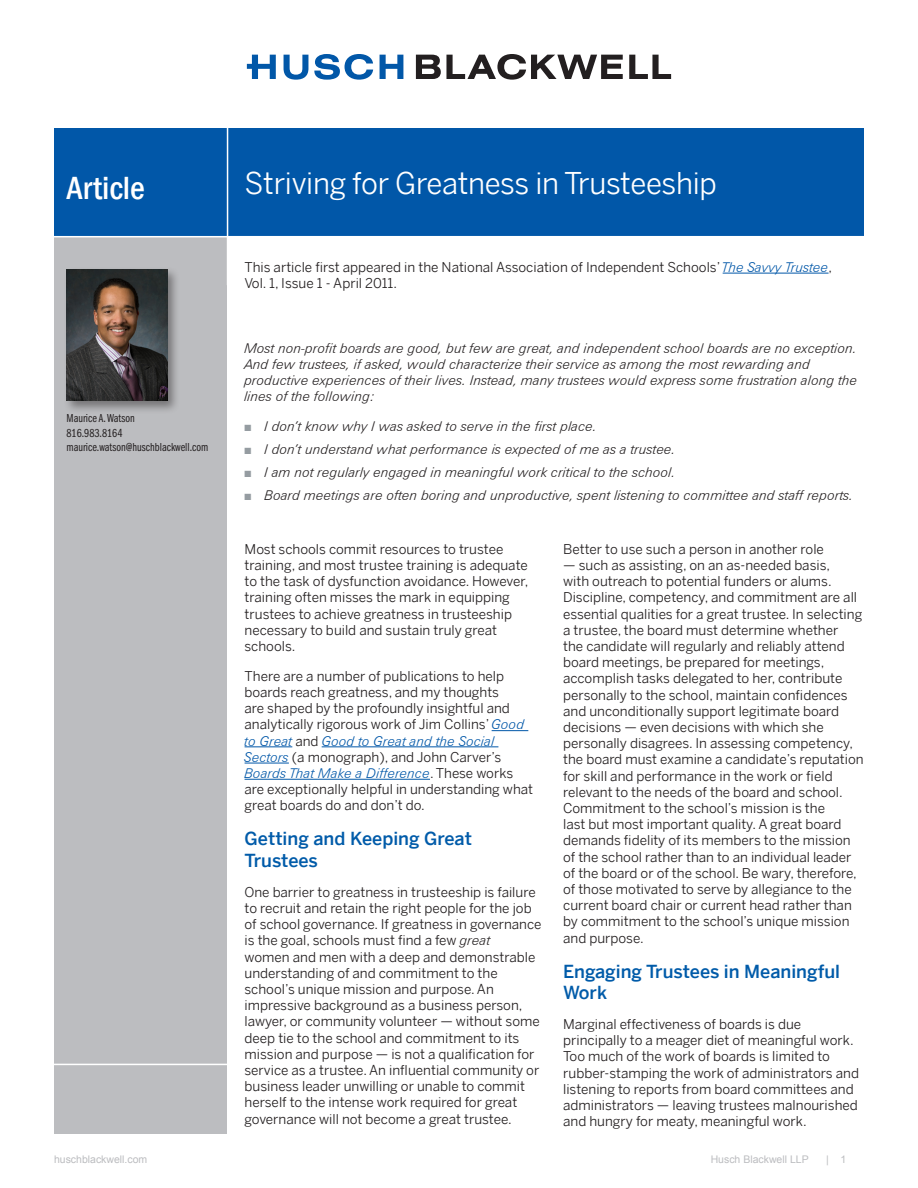
<style>
.page{position:relative;width:918px;height:1188px;background:#fff}
.page>*{position:absolute;margin:0;border:0;box-sizing:border-box;transform-origin:0 0}
.t1{font:500 condensed 33px "Franklin Gothic";color:#fff}
.bspmTitleB2_tb2{font:30px "Benton Sans";letter-spacing:-.01em;color:#fff}
.bspmTitleB2_tb2-2{font:500 18px/21.6px "Benton Sans";color:#015ba9}
.bspmTitleB2_tb2-3{font:13.5px/16.2px "Benton Sans";color:#231f20}
.bspmTitleB2_tb2-4{font:italic 300 13.5px "Zurich BT";color:#231f20}
.bspmBod_b{font:italic 300 13.5px "Zurich BT";color:#231f20}
.t2{font:12px "Franklin Gothic Book Cmpr";color:#231f20}
.t3{font:10.5px "Arial";color:#bcbdc0}
.s1{font-family:"Zurich BT";font-weight:300;font-style:italic;color:#0157a8}
.s2{color:#959ca1}
.s3{font-family:"Zurich BT";font-weight:300;font-style:italic}
</style>
<div class="page">
<div style="left:55px;top:236px;width:172px;height:898px;background:#bcbdc0"></div>
<div style="left:55px;top:128px;width:809px;height:109px;background:#0157a8"></div>
<div style="left:63px;top:266px;width:117px;height:148px;background:#231f20;opacity:.46"></div>
<img style="left:67px;top:269px;width:100px;height:132px">
<hr style="left:12px;top:236px;width:870px;height:1px;background:#fff">
<hr style="left:36px;top:1064px;width:209px;height:1px;background:#fff">
<hr style="left:723px;top:273px;width:106px;height:1px;background:#0157a8">
<hr style="left:492px;top:730px;width:36px;height:1px;background:#0157a8">
<hr style="left:245px;top:747px;width:47px;height:1px;background:#0157a8">
<hr style="left:322px;top:747px;width:176px;height:1px;background:#0157a8">
<hr style="left:245px;top:763px;width:44px;height:1px;background:#0157a8">
<hr style="left:245px;top:779px;width:185px;height:1px;background:#0157a8">
<svg style="left:247px;top:55px;width:29px;height:24px"></svg>
<svg style="left:284px;top:55px;width:24px;height:25px"></svg>
<svg style="left:314px;top:54px;width:59px;height:26px"></svg>
<svg style="left:380px;top:55px;width:23px;height:24px"></svg>
<svg style="left:629px;top:55px;width:42px;height:24px"></svg>
<svg style="left:416px;top:54px;width:207px;height:26px"></svg>
<hr style="left:227px;top:105px;width:1px;height:180px;background:#fff">
<p class="t1" style="left:67px;top:167px;width:80px">Article</p>
<p class="t2" style="left:67px;top:412px;width:70px">Maurice A. Watson</p>
<p class="t2" style="left:67px;top:426px;width:58px">816.983.8164</p>
<p class="t2" style="left:67px;top:441px;width:143px">maurice.watson@huschblackwell.com</p>
<p class="bspmTitleB2_tb2" style="left:245px;top:165px;width:474px">Striving for Greatness in Trusteeship</p>
<p class="bspmTitleB2_tb2-3" style="left:244px;top:259px;width:589px">This article first appeared in the National Association of Independent Schools’ <span class="s1">The Savvy Trustee</span>,<br>Vol. 1, Issue 1 - April 2011.</p>
<p class="bspmTitleB2_tb2-4" style="left:244px;top:340px;width:614px">Most non-profit boards are good, but few are great, and independent school boards are no exception.</p>
<p class="bspmTitleB2_tb2-4" style="left:244px;top:356px;width:568px">And few trustees, if asked, would characterize their service as among the most rewarding and</p>
<p class="bspmTitleB2_tb2-4" style="left:244px;top:372px;width:615px">productive experiences of their lives. Instead, many trustees would express some frustration along the</p>
<p class="bspmTitleB2_tb2-4" style="left:244px;top:388px;width:132px">lines of the following:</p>
<p class="bspmBod_b" style="left:244px;top:418px;width:354px"><span class="s2">■</span> I don’t know why I was asked to serve in the first place.</p>
<p class="bspmBod_b" style="left:244px;top:441px;width:433px"><span class="s2">■</span> I don’t understand what performance is expected of me as a trustee.</p>
<p class="bspmBod_b" style="left:244px;top:464px;width:433px"><span class="s2">■</span> I am not regularly engaged in meaningful work critical to the school.</p>
<p class="bspmBod_b" style="left:244px;top:487px;width:610px"><span class="s2">■</span> Board meetings are often boring and unproductive, spent listening to committee and staff reports.</p>
<p class="bspmTitleB2_tb2-3" style="left:245px;top:541px;width:285px">Most schools commit resources to trustee training, and most trustee training is adequate to the task of dysfunction avoidance. However, training often misses the mark in equipping trustees to achieve greatness in trusteeship necessary to build and sustain truly great schools.</p>
<p class="bspmTitleB2_tb2-3" style="left:245px;top:668px;width:290px">There are a number of publications to help boards reach greatness, and my thoughts<br>are shaped by the profoundly insightful and analytically rigorous work of Jim Collins’ <span class="s1">Good to Great</span> and <span class="s1">Good to Great and the Social Sectors</span> (a monograph), and John Carver’s <span class="s1">Boards That Make a Difference</span>. These works are exceptionally helpful in understanding what great boards do and don’t do.</p>
<p class="bspmTitleB2_tb2-2" style="left:245px;top:828px;width:229px">Getting and Keeping Great<br>Trustees</p>
<p class="bspmTitleB2_tb2-3" style="left:245px;top:884px;width:298px">One barrier to greatness in trusteeship is failure to recruit and retain the right people for the job of school governance. If greatness in governance is the goal, schools must find a few <span class="s3">great<br></span>women and men with a deep and demonstrable understanding of and commitment to the school’s unique mission and purpose. An impressive background as a business person, lawyer, or community volunteer — without some deep tie to the school and commitment to its mission and purpose — is not a qualification for service as a trustee. An influential community or business leader unwilling or unable to commit herself to the intense work required for great governance will not become a great trustee.</p>
<p class="bspmTitleB2_tb2-3" style="left:563px;top:541px;width:262px">Better to use such a person in another role</p>
<p class="bspmTitleB2_tb2-3" style="left:563px;top:557px;width:302px">— such as assisting, on an as-needed basis,<br>with outreach to potential funders or alums.<br>Discipline, competency, and commitment are all essential qualities for a great trustee. In selecting a trustee, the board must determine whether<br>the candidate will regularly and reliably attend board meetings, be prepared for meetings, accomplish tasks delegated to her, contribute personally to the school, maintain confidences and unconditionally support legitimate board decisions — even decisions with which she personally disagrees. In assessing competency, the board must examine a candidate’s reputation for skill and performance in the work or field relevant to the needs of the board and school.<br>Commitment to the school’s mission is the<br>last but most important quality. A great board demands fidelity of its members to the mission of the school rather than to an individual leader of the board or of the school. Be wary, therefore, of those motivated to serve by allegiance to the current board chair or current head rather than by commitment to the school’s unique mission and purpose.</p>
<p class="bspmTitleB2_tb2-2" style="left:563px;top:960px;width:279px">Engaging Trustees in Meaningful<br>Work</p>
<p class="bspmTitleB2_tb2-3" style="left:563px;top:1016px;width:297px">Marginal effectiveness of boards is due principally to a meager diet of meaningful work.<br>Too much of the work of boards is limited to rubber-stamping the work of administrators and listening to reports from board committees and administrators — leaving trustees malnourished and hungry for meaty, meaningful work.</p>
<p class="t3" style="left:54px;top:1152px;width:95px">huschblackwell.com</p>
<p class="t3" style="left:711px;top:1152px;width:100px">Husch Blackwell LLP</p>
<p class="t3" style="left:826px;top:1152px;width:22px">| 1</p>
</div>
